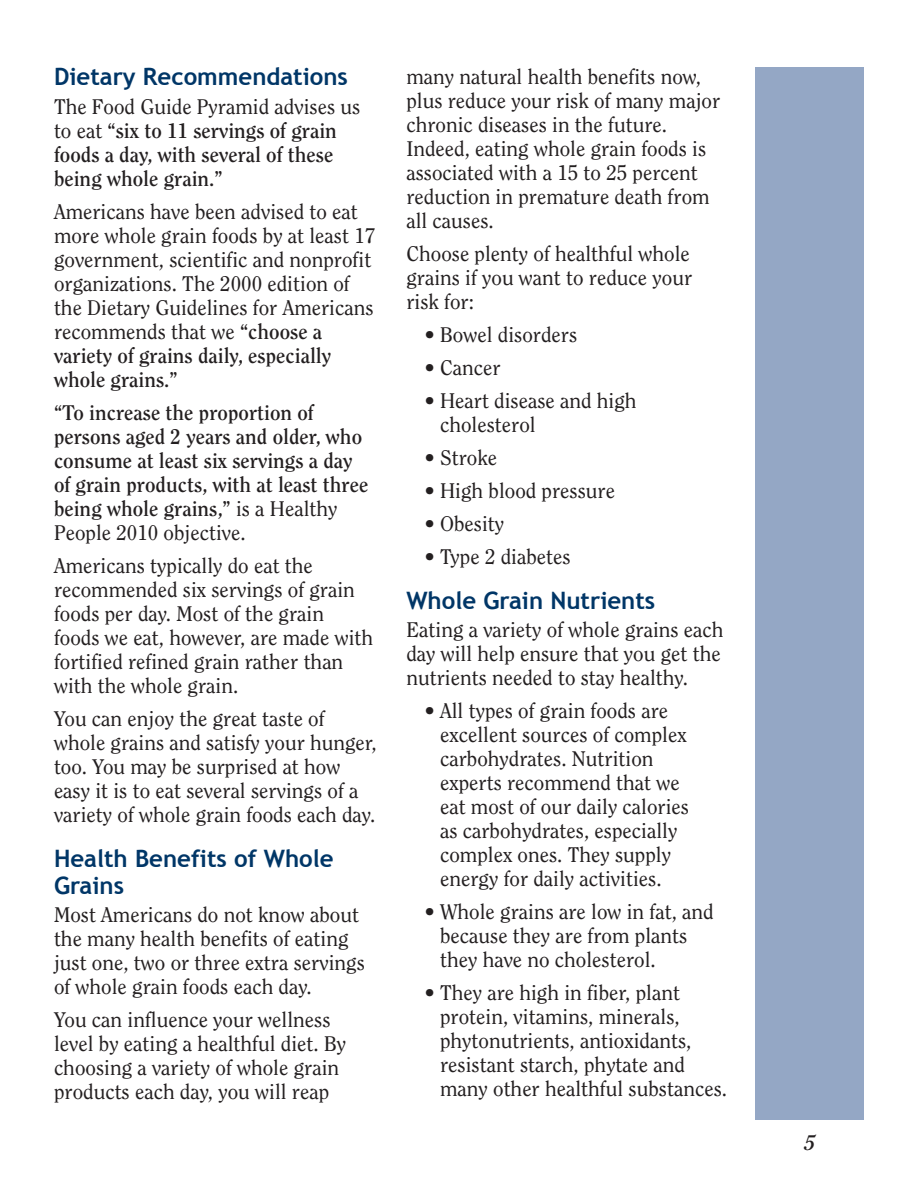
<style>
.page{position:relative;width:918px;height:1188px;background:#fff}
.page>*{position:absolute;margin:0;border:0;box-sizing:border-box;transform-origin:0 0}
.Heads{font:700 24px/27px "Trebuchet MS";color:#003667}
.Body_text{font:21px/24px "Clearface";color:#231f20}
.Bullet_body_text{font:21px/24px "Clearface";color:#231f20}
.Body_text-2{font:700 21px/24px "Clearface";color:#231f20}
.Body_text-3{font:italic 700 21px "Clearface";color:#231f20}
.s1{font-weight:400}
.s2{font-weight:700}
</style>
<div class="page">
<div style="left:756px;top:68px;width:108px;height:1052px;background:#94a7c5"></div>
<p class="Heads" style="left:54px;top:63px;width:295px">Dietary Recommendations</p>
<p class="Body_text-2" style="left:54px;top:94px;width:308px"><span class="s1">The Food Guide Pyramid advises us to eat</span> “six to 11 servings of grain foods a day, with several of these being whole grain.”</p>
<p class="Body_text" style="left:54px;top:199px;width:323px">Americans have been advised to eat more whole grain foods by at least 17 government, scientific and nonprofit organizations. The 2000 edition of the Dietary Guidelines for Americans recommends that we <span class="s2">“choose a variety of grains daily, especially whole grains.”</span></p>
<p class="Body_text-2" style="left:54px;top:400px;width:316px">“To increase the proportion of persons aged 2 years and older, who consume at least six servings a day of grain products, with at least three being whole grains,” <span class="s1">is a Healthy<br>People 2010 objective.</span></p>
<p class="Body_text" style="left:54px;top:553px;width:321px">Americans typically do eat the recommended six servings of grain foods per day. Most of the grain foods we eat, however, are made with fortified refined grain rather than with the whole grain.</p>
<p class="Body_text" style="left:54px;top:706px;width:324px">You can enjoy the great taste of whole grains and satisfy your hunger, too. You may be surprised at how easy it is to eat several servings of a variety of whole grain foods each day.</p>
<p class="Heads" style="left:54px;top:845px;width:281px">Health Benefits of Whole<br>Grains</p>
<p class="Body_text" style="left:54px;top:903px;width:312px">Most Americans do not know about the many health benefits of eating just one, two or three extra servings of whole grain foods each day.</p>
<p class="Body_text" style="left:54px;top:1008px;width:294px">You can influence your wellness level by eating a healthful diet. By choosing a variety of whole grain products each day, you will reap</p>
<p class="Body_text" style="left:406px;top:64px;width:315px">many natural health benefits now, plus reduce your risk of many major chronic diseases in the future.<br>Indeed, eating whole grain foods is associated with a 15 to 25 percent reduction in premature death from all causes.</p>
<p class="Body_text" style="left:406px;top:241px;width:287px;text-align:justify">Choose plenty of healthful whole grains if you want to reduce your risk for:</p>
<p class="Bullet_body_text" style="left:424px;top:322px;width:154px">• Bowel disorders</p>
<p class="Bullet_body_text" style="left:424px;top:355px;width:78px">• Cancer</p>
<p class="Bullet_body_text" style="left:440px;top:388px;width:198px;text-indent:-16px">• Heart disease and high cholesterol</p>
<p class="Bullet_body_text" style="left:424px;top:445px;width:74px">• Stroke</p>
<p class="Bullet_body_text" style="left:424px;top:478px;width:192px">• High blood pressure</p>
<p class="Bullet_body_text" style="left:424px;top:511px;width:81px">• Obesity</p>
<p class="Bullet_body_text" style="left:424px;top:544px;width:148px">• Type 2 diabetes</p>
<p class="Heads" style="left:406px;top:587px;width:250px">Whole Grain Nutrients</p>
<p class="Body_text" style="left:406px;top:618px;width:319px">Eating a variety of whole grains each day will help ensure that you get the nutrients needed to stay healthy.</p>
<p class="Bullet_body_text" style="left:440px;top:699px;width:251px;text-indent:-16px">• All types of grain foods are excellent sources of complex carbohydrates. Nutrition experts recommend that we eat most of our daily calories as carbohydrates, especially complex ones. They supply energy for daily activities.</p>
<p class="Bullet_body_text" style="left:440px;top:900px;width:275px;text-indent:-16px">• Whole grains are low in fat, and because they are from plants they have no cholesterol.</p>
<p class="Bullet_body_text" style="left:440px;top:981px;width:288px;text-indent:-16px">• They are high in fiber, plant protein, vitamins, minerals, phytonutrients, antioxidants, resistant starch, phytate and many other healthful substances.</p>
<p class="Body_text-3" style="left:805px;top:1131px;width:12px">5</p>
</div>
